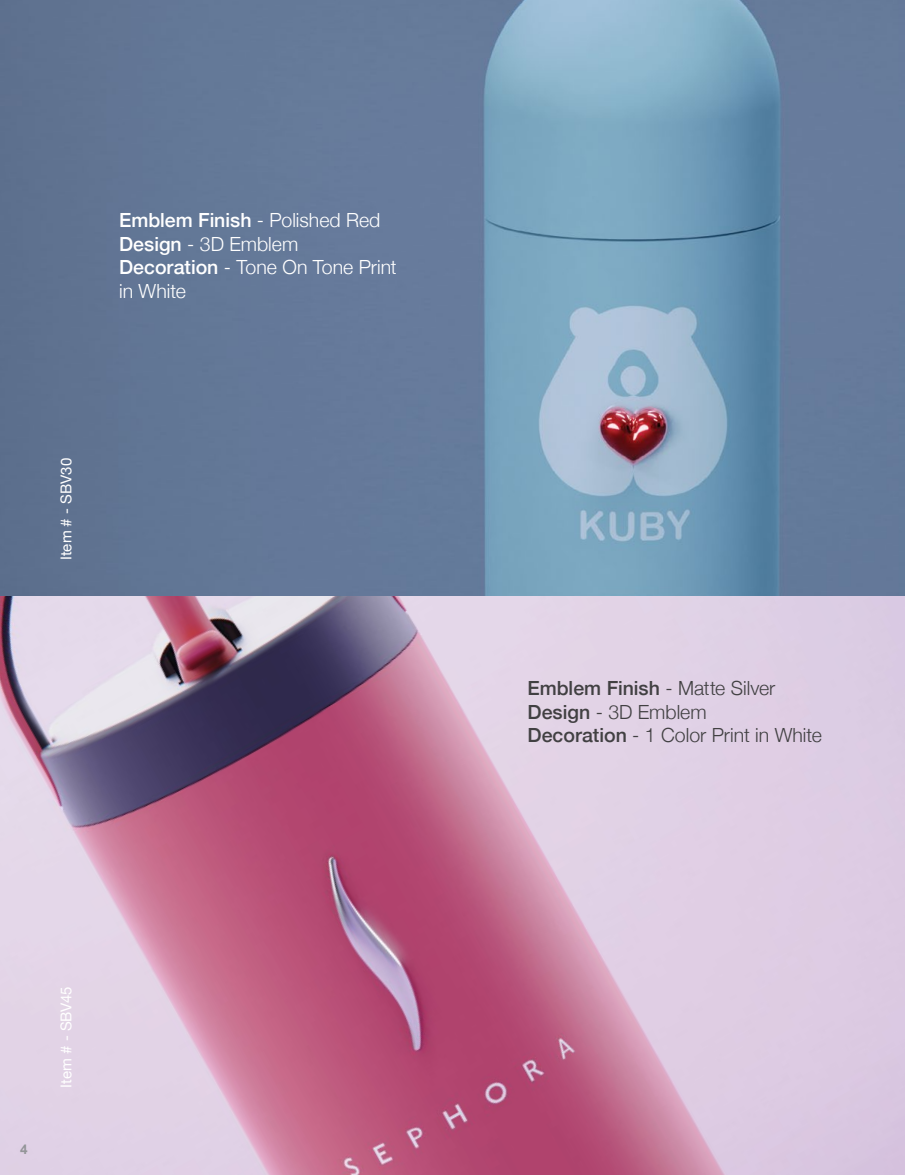
<style>
.page{position:relative;width:905px;height:1175px;background:#fff}
.page>*{position:absolute;margin:0;border:0;box-sizing:border-box;transform-origin:0 0}
.t1{font:300 19.5px/23.4px "Helvetica Neue";color:#fff}
.t2{font:300 19.5px/23.4px "Helvetica Neue";color:#414042}
.t3{font:15px "Helvetica Neue";color:#fff}
.t4{font:700 13.5px "Arial";color:#939598}
.s1{font-weight:500}
</style>
<div class="page">
<img style="left:0;top:0;width:904px;height:1174px">
<p class="t1" style="left:119px;top:207px;width:279px"><span class="s1">Emblem Finish</span> - Polished Red<br><span class="s1">Design</span> - 3D Emblem<br><span class="s1">Decoration</span> - Tone On Tone Print in White</p>
<p class="t3" style="left:55px;top:560px;width:104px;rotate:-90deg">Item # - SBV30</p>
<p class="t4" style="left:20px;top:1140px;width:9px">4</p>
<p class="t3" style="left:55px;top:1087px;width:103px;rotate:-90deg">Item # - SBV45</p>
<p class="t2" style="left:527px;top:675px;width:296px"><span class="s1">Emblem Finish</span> - Matte Silver<br><span class="s1">Design</span> - 3D Emblem<br><span class="s1">Decoration</span> - 1 Color Print in White</p>
</div>
